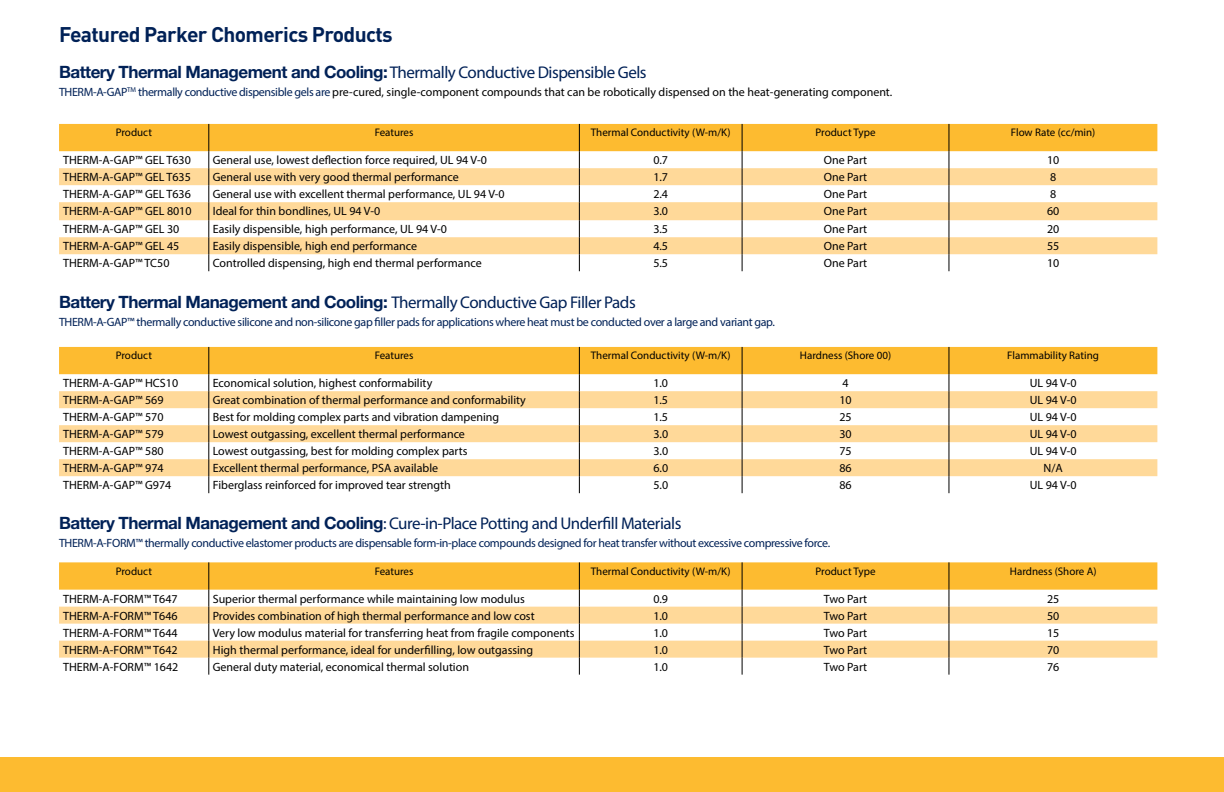
<style>
.page{position:relative;width:1224px;height:792px;background:#fff}
.page>*{position:absolute;margin:0;border:0;box-sizing:border-box;transform-origin:0 0}
.t1{font:700 21px "DINOT";letter-spacing:-.03em;color:#002157}
.t2{font:700 17px "Helvetica Neue LT Std";letter-spacing:-.03em;color:#002157}
.t3{font:17px "Myriad Pro";letter-spacing:-.03em;color:#002157}
.t4{font:12px "Myriad Pro";color:#000}
.t5{font:12px "Myriad Pro";letter-spacing:-.03em;color:#002157}
.t6{font:11px "Myriad Pro";color:#000}
.s1{font-family:"Myriad Pro";font-weight:400}
.s2{color:#002157}
.s3{font-family:"Helvetica Neue LT Std";font-weight:700}
</style>
<div class="page">
<svg style="left:59px;top:124px;width:1098px;height:147px"></svg>
<svg style="left:59px;top:347px;width:1098px;height:146px"></svg>
<svg style="left:59px;top:562px;width:1098px;height:113px"></svg>
<div style="left:0;top:758px;width:621px;height:34px;background:#fdbb30"></div>
<div style="left:602px;top:758px;width:622px;height:34px;background:#fdbb30"></div>
<h1 class="t1" style="left:59px;top:21px;width:335px">Featured Parker Chomerics Products</h1>
<h2 class="t2" style="left:59px;top:62px;width:589px">Battery Thermal Management and Cooling:<span class="s1">Thermally Conductive Dispensible Gels</span></h2>
<p class="t4" style="left:59px;top:85px;width:835px"><span class="s2">THERM-A-GAP</span><sup>TM</sup> <span class="s2">thermally conductive dispensible gels are</span> pre-cured, single-component compounds that can be robotically dispensed on the heat-generating component.</p>
<p class="t6" style="left:116px;top:126px;width:38px">Product</p>
<p class="t6" style="left:375px;top:126px;width:40px">Features</p>
<p class="t6" style="left:591px;top:126px;width:141px">Thermal Conductivity (W-m/K)</p>
<p class="t6" style="left:816px;top:126px;width:62px">Product Type</p>
<p class="t6" style="left:1011px;top:126px;width:86px">Flow Rate (cc/min)</p>
<p class="t4" style="left:63px;top:153px;width:129px">THERM-A-GAP™ GEL T630</p>
<p class="t4" style="left:213px;top:153px;width:276px">General use, lowest deflection force required, UL 94 V-0</p>
<p class="t4" style="left:653px;top:153px;width:16px">0.7</p>
<p class="t4" style="left:824px;top:153px;width:45px">One Part</p>
<p class="t4" style="left:1047px;top:153px;width:14px">10</p>
<p class="t4" style="left:63px;top:170px;width:129px">THERM-A-GAP™ GEL T635</p>
<p class="t4" style="left:213px;top:170px;width:248px">General use with very good thermal performance</p>
<p class="t4" style="left:653px;top:170px;width:16px">1.7</p>
<p class="t4" style="left:824px;top:170px;width:45px">One Part</p>
<p class="t4" style="left:1050px;top:170px;width:8px">8</p>
<p class="t4" style="left:63px;top:187px;width:129px">THERM-A-GAP™ GEL T636</p>
<p class="t4" style="left:213px;top:187px;width:293px">General use with excellent thermal performance, UL 94 V-0</p>
<p class="t4" style="left:653px;top:187px;width:16px">2.4</p>
<p class="t4" style="left:824px;top:187px;width:45px">One Part</p>
<p class="t4" style="left:1050px;top:187px;width:8px">8</p>
<p class="t4" style="left:63px;top:204px;width:130px">THERM-A-GAP™ GEL 8010</p>
<p class="t4" style="left:213px;top:204px;width:169px">Ideal for thin bondlines, UL 94 V-0</p>
<p class="t4" style="left:653px;top:204px;width:16px">3.0</p>
<p class="t4" style="left:824px;top:204px;width:45px">One Part</p>
<p class="t4" style="left:1047px;top:204px;width:14px">60</p>
<p class="t4" style="left:63px;top:222px;width:118px">THERM-A-GAP™ GEL 30</p>
<p class="t4" style="left:213px;top:222px;width:236px">Easily dispensible, high performance, UL 94 V-0</p>
<p class="t4" style="left:653px;top:222px;width:16px">3.5</p>
<p class="t4" style="left:824px;top:222px;width:45px">One Part</p>
<p class="t4" style="left:1047px;top:222px;width:14px">20</p>
<p class="t4" style="left:63px;top:239px;width:118px">THERM-A-GAP™ GEL 45</p>
<p class="t4" style="left:213px;top:239px;width:206px">Easily dispensible, high end performance</p>
<p class="t4" style="left:653px;top:239px;width:16px">4.5</p>
<p class="t4" style="left:824px;top:239px;width:45px">One Part</p>
<p class="t4" style="left:1047px;top:239px;width:14px">55</p>
<p class="t4" style="left:63px;top:256px;width:108px">THERM-A-GAP™ TC50</p>
<p class="t4" style="left:213px;top:256px;width:270px">Controlled dispensing, high end thermal performance</p>
<p class="t4" style="left:653px;top:256px;width:16px">5.5</p>
<p class="t4" style="left:824px;top:256px;width:45px">One Part</p>
<p class="t4" style="left:1047px;top:256px;width:14px">10</p>
<h2 class="t2" style="left:59px;top:292px;width:578px">Battery Thermal Management and Cooling: <span class="s1">Thermally Conductive Gap Filler Pads</span></h2>
<p class="t5" style="left:59px;top:315px;width:717px">THERM-A-GAP™ thermally conductive silicone and non-silicone gap filler pads for applications where heat must be conducted over a large and variant gap.</p>
<p class="t6" style="left:116px;top:349px;width:38px">Product</p>
<p class="t6" style="left:375px;top:349px;width:40px">Features</p>
<p class="t6" style="left:591px;top:349px;width:141px">Thermal Conductivity (W-m/K)</p>
<p class="t6" style="left:800px;top:349px;width:93px">Hardness (Shore 00)</p>
<p class="t6" style="left:1007px;top:349px;width:93px">Flammability Rating</p>
<p class="t4" style="left:63px;top:376px;width:117px">THERM-A-GAP™ HCS10</p>
<p class="t4" style="left:213px;top:376px;width:221px">Economical solution, highest conformability</p>
<p class="t4" style="left:653px;top:376px;width:16px">1.0</p>
<p class="t4" style="left:842px;top:376px;width:8px">4</p>
<p class="t4" style="left:1030px;top:376px;width:48px">UL 94 V-0</p>
<p class="t4" style="left:63px;top:393px;width:102px">THERM-A-GAP™ 569</p>
<p class="t4" style="left:213px;top:393px;width:315px">Great combination of thermal performance and conformability</p>
<p class="t4" style="left:653px;top:393px;width:16px">1.5</p>
<p class="t4" style="left:839px;top:393px;width:14px">10</p>
<p class="t4" style="left:1030px;top:393px;width:48px">UL 94 V-0</p>
<p class="t4" style="left:63px;top:410px;width:102px">THERM-A-GAP™ 570</p>
<p class="t4" style="left:213px;top:410px;width:288px">Best for molding complex parts and vibration dampening</p>
<p class="t4" style="left:653px;top:410px;width:16px">1.5</p>
<p class="t4" style="left:839px;top:410px;width:14px">25</p>
<p class="t4" style="left:1030px;top:410px;width:48px">UL 94 V-0</p>
<p class="t4" style="left:63px;top:427px;width:102px">THERM-A-GAP™ 579</p>
<p class="t4" style="left:213px;top:427px;width:254px">Lowest outgassing, excellent thermal performance</p>
<p class="t4" style="left:653px;top:427px;width:16px">3.0</p>
<p class="t4" style="left:839px;top:427px;width:14px">30</p>
<p class="t4" style="left:1030px;top:427px;width:48px">UL 94 V-0</p>
<p class="t4" style="left:63px;top:444px;width:102px">THERM-A-GAP™ 580</p>
<p class="t4" style="left:213px;top:444px;width:256px">Lowest outgassing, best for molding complex parts</p>
<p class="t4" style="left:653px;top:444px;width:16px">3.0</p>
<p class="t4" style="left:839px;top:444px;width:14px">75</p>
<p class="t4" style="left:1030px;top:444px;width:48px">UL 94 V-0</p>
<p class="t4" style="left:63px;top:461px;width:102px">THERM-A-GAP™ 974</p>
<p class="t4" style="left:213px;top:461px;width:227px">Excellent thermal performance, PSA available</p>
<p class="t4" style="left:653px;top:461px;width:16px">6.0</p>
<p class="t4" style="left:839px;top:461px;width:14px">86</p>
<p class="t4" style="left:1044px;top:461px;width:21px">N/A</p>
<p class="t4" style="left:63px;top:478px;width:110px">THERM-A-GAP™ G974</p>
<p class="t4" style="left:213px;top:478px;width:240px">Fiberglass reinforced for improved tear strength</p>
<p class="t4" style="left:653px;top:478px;width:16px">5.0</p>
<p class="t4" style="left:839px;top:478px;width:14px">86</p>
<p class="t4" style="left:1030px;top:478px;width:48px">UL 94 V-0</p>
<h2 class="t3" style="left:59px;top:513px;width:624px"><span class="s3">Battery Thermal Management and Cooling</span>: Cure-in-Place Potting and Underfill Materials</h2>
<p class="t5" style="left:59px;top:536px;width:773px">THERM-A-FORM™ thermally conductive elastomer products are dispensable form-in-place compounds designed for heat transfer without excessive compressive force.</p>
<p class="t6" style="left:116px;top:564px;width:38px">Product</p>
<p class="t6" style="left:375px;top:564px;width:40px">Features</p>
<p class="t6" style="left:591px;top:564px;width:141px">Thermal Conductivity (W-m/K)</p>
<p class="t6" style="left:816px;top:564px;width:62px">Product Type</p>
<p class="t6" style="left:1010px;top:564px;width:88px">Hardness (Shore A)</p>
<p class="t4" style="left:63px;top:591px;width:116px">THERM-A-FORM™ T647</p>
<p class="t4" style="left:213px;top:591px;width:314px">Superior thermal performance while maintaining low modulus</p>
<p class="t4" style="left:653px;top:591px;width:16px">0.9</p>
<p class="t4" style="left:824px;top:591px;width:45px">Two Part</p>
<p class="t4" style="left:1047px;top:591px;width:14px">25</p>
<p class="t4" style="left:63px;top:608px;width:116px">THERM-A-FORM™ T646</p>
<p class="t4" style="left:213px;top:608px;width:323px">Provides combination of high thermal performance and low cost</p>
<p class="t4" style="left:653px;top:608px;width:16px">1.0</p>
<p class="t4" style="left:824px;top:608px;width:45px">Two Part</p>
<p class="t4" style="left:1047px;top:608px;width:14px">50</p>
<p class="t4" style="left:63px;top:625px;width:116px">THERM-A-FORM™ T644</p>
<p class="t4" style="left:213px;top:625px;width:363px">Very low modulus material for transferring heat from fragile components</p>
<p class="t4" style="left:653px;top:625px;width:16px">1.0</p>
<p class="t4" style="left:824px;top:625px;width:45px">Two Part</p>
<p class="t4" style="left:1047px;top:625px;width:14px">15</p>
<p class="t4" style="left:63px;top:642px;width:116px">THERM-A-FORM™ T642</p>
<p class="t4" style="left:213px;top:642px;width:322px">High thermal performance, ideal for underfilling, low outgassing</p>
<p class="t4" style="left:653px;top:642px;width:16px">1.0</p>
<p class="t4" style="left:824px;top:642px;width:45px">Two Part</p>
<p class="t4" style="left:1047px;top:642px;width:14px">70</p>
<p class="t4" style="left:63px;top:659px;width:117px">THERM-A-FORM™ 1642</p>
<p class="t4" style="left:213px;top:659px;width:258px">General duty material, economical thermal solution</p>
<p class="t4" style="left:653px;top:659px;width:16px">1.0</p>
<p class="t4" style="left:824px;top:659px;width:45px">Two Part</p>
<p class="t4" style="left:1047px;top:659px;width:14px">76</p>
</div>
